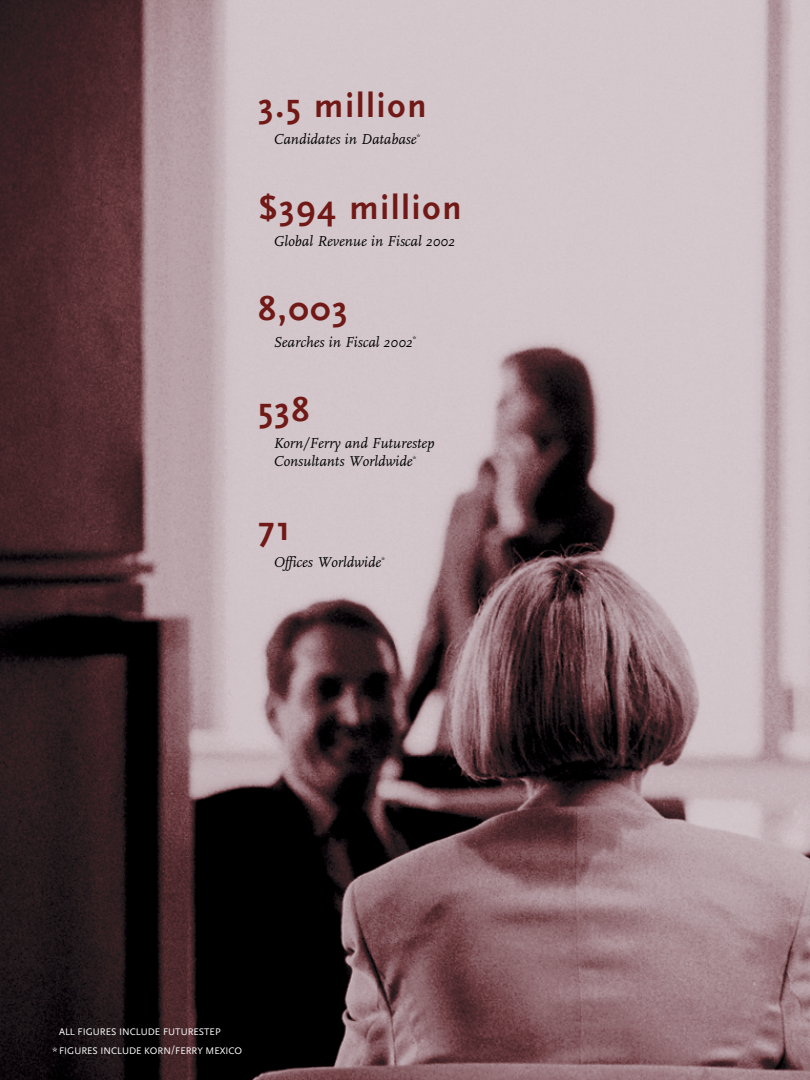
<style>
.page{position:relative;width:810px;height:1080px;background:#fff}
.page>*{position:absolute;margin:0;border:0;box-sizing:border-box;transform-origin:0 0}
.t1{font:700 35px "Scala Sans";letter-spacing:.055em;color:#711917}
.t2{font:italic 15px/18px "FF Scala";color:#000}
.t3{font:10px/18.8px "Scala Sans";color:#fff}
</style>
<div class="page">
<img style="left:0;top:0;width:810px;height:1080px">
<h1 class="t1" style="left:258px;top:92px;width:170px">3.5 million</h1>
<p class="t2" style="left:273px;top:132px;width:148px">Candidates in Database<sup>*</sup></p>
<h1 class="t1" style="left:258px;top:193px;width:205px">$394 million</h1>
<p class="t2" style="left:273px;top:233px;width:183px">Global Revenue in Fiscal 2002</p>
<h1 class="t1" style="left:258px;top:294px;width:91px">8,003</h1>
<p class="t2" style="left:273px;top:334px;width:144px">Searches in Fiscal 2002<sup>*</sup></p>
<h1 class="t1" style="left:258px;top:396px;width:52px">538</h1>
<p class="t2" style="left:273px;top:436px;width:162px">Korn/Ferry and Futurestep<br>Consultants Worldwide<sup>*</sup></p>
<h1 class="t1" style="left:258px;top:515px;width:33px">71</h1>
<p class="t2" style="left:273px;top:555px;width:113px">Offices Worldwide<sup>*</sup></p>
<p class="t3" style="left:53px;top:1023px;width:191px;text-indent:7px">ALL FIGURES INCLUDE FUTURESTEP<br>* FIGURES INCLUDE KORN/FERRY MEXICO</p>
</div>
